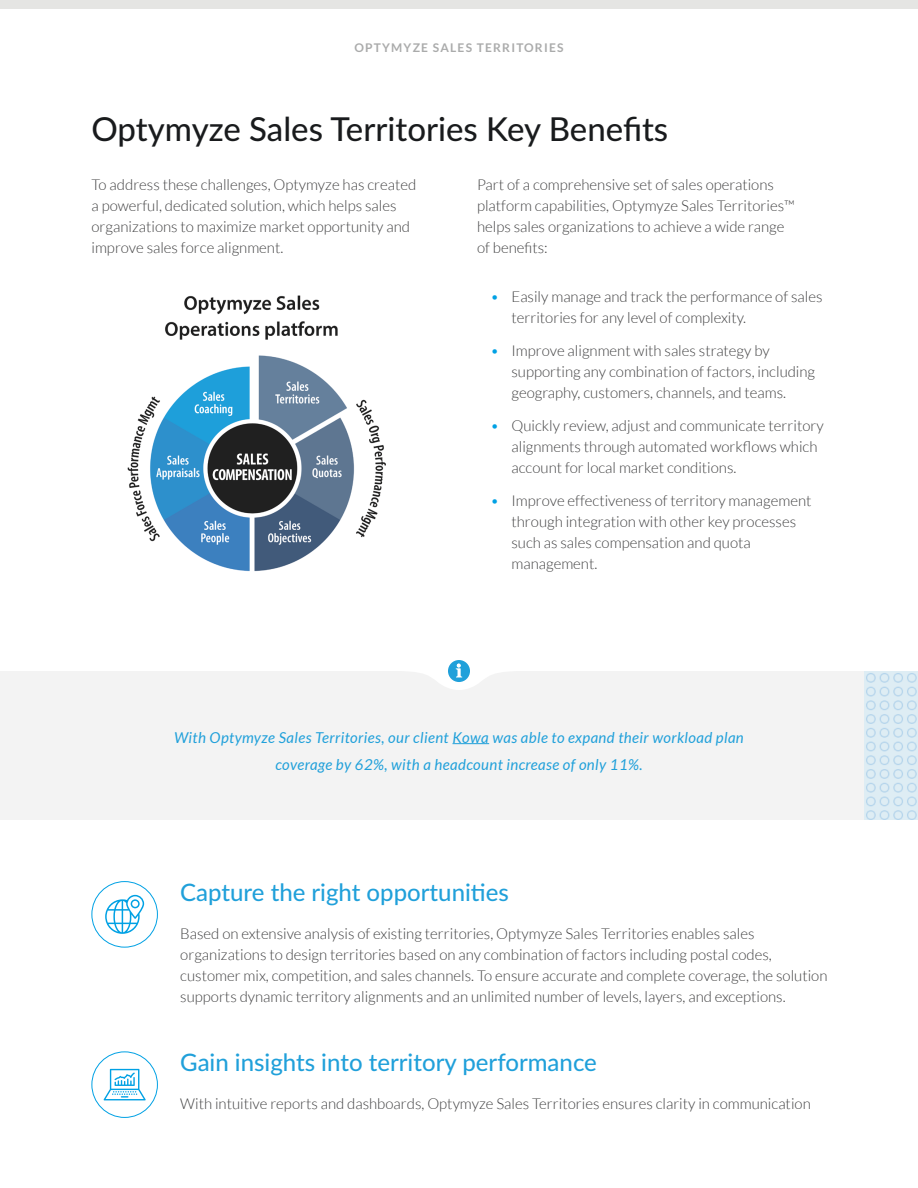
<style>
.page{position:relative;width:918px;height:1188px;background:#fff}
.page>*{position:absolute;margin:0;border:0;box-sizing:border-box;transform-origin:0 0}
.t1{font:500 33px "Lato";color:#191b1d}
.t2{font:500 24px "Lato";color:#20a0da}
.P_-_Body_Copy_-_1_co{font:300 15px/21px "Lato";color:#404041}
.t3{font:italic 15px/27px "Lato";letter-spacing:.025em;color:#20a0da;text-align:center}
.t4{font:700 12px "Lato";letter-spacing:.1em;color:#aaabab}
.s1{color:#00a1e4}
</style>
<div class="page">
<div style="left:0;top:0;width:918px;height:9px;background:#e5e5e3"></div>
<img style="left:127px;top:295px;width:259px;height:277px">
<div style="left:0;top:671px;width:864px;height:148px;background:#f3f3f3"></div>
<hr style="left:452px;top:743px;width:37px;height:1px;background:#20a0da">
<svg style="left:414px;top:660px;width:90px;height:30px"></svg>
<img style="left:864px;top:671px;width:54px;height:148px">
<div style="left:92px;top:881px;width:66px;height:67px;border:1px solid #00a1e4;border-radius:50%"></div>
<svg style="left:105px;top:895px;width:39px;height:39px"></svg>
<div style="left:92px;top:1052px;width:66px;height:66px;border:1px solid #00a1e4;border-radius:50%"></div>
<svg style="left:103px;top:1069px;width:43px;height:31px"></svg>
<p class="t4" style="left:354px;top:40px;width:211px">OPTYMYZE SALES TERRITORIES</p>
<p class="t1" style="left:92px;top:105px;width:578px">Optymyze Sales Territories Key Benefits</p>
<p class="P_-_Body_Copy_-_1_co" style="left:92px;top:174px;width:326px">To address these challenges, Optymyze has created a powerful, dedicated solution, which helps sales organizations to maximize market opportunity and improve sales force alignment.</p>
<p class="P_-_Body_Copy_-_1_co" style="left:477px;top:174px;width:319px">Part of a comprehensive set of sales operations platform capabilities, Optymyze Sales Territories™ helps sales organizations to achieve a wide range of benefits:</p>
<p class="P_-_Body_Copy_-_1_co" style="left:512px;top:286px;width:313px;text-indent:-21px"><span class="s1">•</span> Easily manage and track the performance of sales territories for any level of complexity.</p>
<p class="P_-_Body_Copy_-_1_co" style="left:512px;top:340px;width:305px;text-indent:-21px"><span class="s1">•</span> Improve alignment with sales strategy by supporting any combination of factors, including geography, customers, channels, and teams.</p>
<p class="P_-_Body_Copy_-_1_co" style="left:512px;top:415px;width:314px;text-indent:-21px"><span class="s1">•</span> Quickly review, adjust and communicate territory alignments through automated workflows which account for local market conditions.</p>
<p class="P_-_Body_Copy_-_1_co" style="left:512px;top:490px;width:302px;text-indent:-21px"><span class="s1">•</span> Improve effectiveness of territory management through integration with other key processes such as sales compensation and quota management.</p>
<p class="t3" style="left:174px;top:724px;width:571px">With Optymyze Sales Territories, our client Kowa was able to expand their workload plan coverage by 62%, with a headcount increase of only 11%.</p>
<p class="t2" style="left:180px;top:875px;width:330px">Capture the right opportunities</p>
<p class="P_-_Body_Copy_-_1_co" style="left:180px;top:924px;width:649px">Based on extensive analysis of existing territories, Optymyze Sales Territories enables sales organizations to design territories based on any combination of factors including postal codes, customer mix, competition, and sales channels. To ensure accurate and complete coverage, the solution supports dynamic territory alignments and an unlimited number of levels, layers, and exceptions.</p>
<p class="t2" style="left:180px;top:1045px;width:418px">Gain insights into territory performance</p>
<p class="P_-_Body_Copy_-_1_co" style="left:180px;top:1093px;width:632px">With intuitive reports and dashboards, Optymyze Sales Territories ensures clarity in communication</p>
</div>
